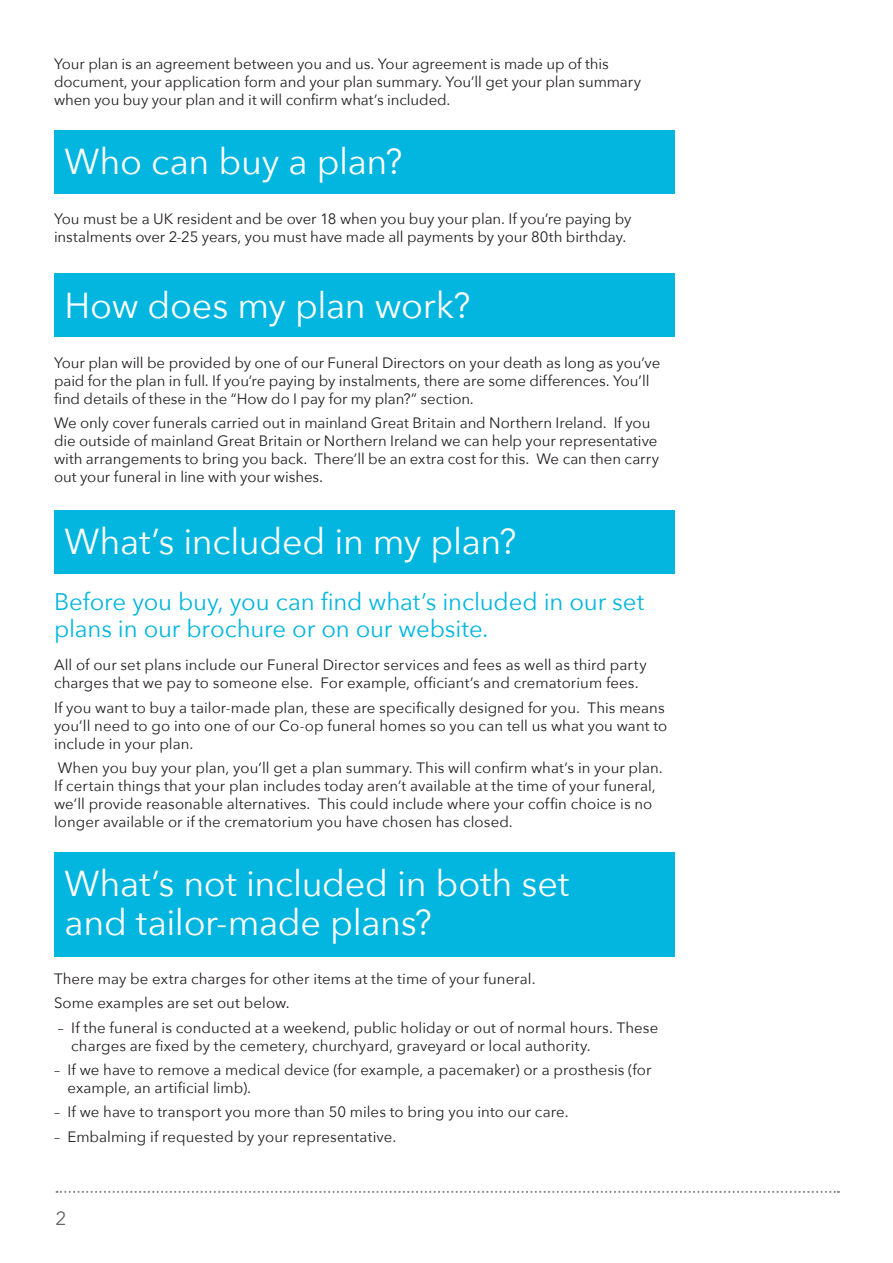
<style>
.page{position:relative;width:893px;height:1263px;background:#fff}
.page>*{position:absolute;margin:0;border:0;box-sizing:border-box;transform-origin:0 0}
.Large_header{font:36px/39px "Avenir Next";letter-spacing:-.01em;color:#fff}
.Lead_in{font:24px/27px "Avenir Next";letter-spacing:-.005em;color:#02b6df}
.t1{font:19.05px "Avenir Next";color:#636366}
.Body_copy{font:15px/18px "Avenir Next";color:#231f20}
</style>
<div class="page">
<div style="left:54px;top:852px;width:621px;height:104px;background:#02b6df"></div>
<div style="left:54px;top:510px;width:621px;height:63px;background:#02b6df"></div>
<svg style="left:57px;top:1191px;width:782px;height:2px"></svg>
<div style="left:54px;top:130px;width:621px;height:64px;background:#02b6df"></div>
<div style="left:54px;top:273px;width:621px;height:64px;background:#02b6df"></div>
<p class="Body_copy" style="left:54px;top:54px;width:589px">Your plan is an agreement between you and us. Your agreement is made up of this document, your application form and your plan summary. You’ll get your plan summary when you buy your plan and it will confirm what’s included.</p>
<p class="Large_header" style="left:65px;top:141px;width:339px">Who can buy a plan?</p>
<p class="Body_copy" style="left:54px;top:210px;width:579px">You must be a UK resident and be over 18 when you buy your plan. If you’re paying by instalments over 2-25 years, you must have made all payments by your 80th birthday.</p>
<p class="Large_header" style="left:65px;top:284px;width:407px">How does my plan work?</p>
<p class="Body_copy" style="left:54px;top:353px;width:608px">Your plan will be provided by one of our Funeral Directors on your death as long as you’ve paid for the plan in full. If you’re paying by instalments, there are some differences. You’ll find details of these in the “How do I pay for my plan?” section.</p>
<p class="Body_copy" style="left:54px;top:413px;width:607px">We only cover funerals carried out in mainland Great Britain and Northern Ireland. If you die outside of mainland Great Britain or Northern Ireland we can help your representative with arrangements to bring you back. There’ll be an extra cost for this. We can then carry out your funeral in line with your wishes.</p>
<p class="Large_header" style="left:65px;top:520px;width:453px">What’s included in my plan?</p>
<p class="Lead_in" style="left:54px;top:587px;width:592px">Before you buy, you can find what’s included in our set plans in our brochure or on our website.</p>
<p class="Body_copy" style="left:54px;top:655px;width:594px">All of our set plans include our Funeral Director services and fees as well as third party charges that we pay to someone else. For example, officiant’s and crematorium fees.</p>
<p class="Body_copy" style="left:54px;top:698px;width:615px">If you want to buy a tailor-made plan, these are specifically designed for you. This means you’ll need to go into one of our Co-op funeral homes so you can tell us what you want to include in your plan.</p>
<p class="Body_copy" style="left:54px;top:758px;width:610px">When you buy your plan, you’ll get a plan summary. This will confirm what’s in your plan.<br>If certain things that your plan includes today aren’t available at the time of your funeral, we’ll provide reasonable alternatives. This could include where your coffin choice is no longer available or if the crematorium you have chosen has closed.</p>
<p class="Large_header" style="left:65px;top:863px;width:506px">What’s not included in both set and tailor-made plans?</p>
<p class="Body_copy" style="left:54px;top:969px;width:483px">There may be extra charges for other items at the time of your funeral.</p>
<p class="Body_copy" style="left:54px;top:993px;width:237px">Some examples are set out below.</p>
<p class="Body_copy" style="left:71px;top:1018px;width:589px;text-indent:-13px">– If the funeral is conducted at a weekend, public holiday or out of normal hours. These charges are fixed by the cemetery, churchyard, graveyard or local authority.</p>
<p class="Body_copy" style="left:67px;top:1060px;width:585px;text-indent:-13px">– If we have to remove a medical device (for example, a pacemaker) or a prosthesis (for example, an artificial limb).</p>
<p class="Body_copy" style="left:54px;top:1102px;width:516px">– If we have to transport you more than 50 miles to bring you into our care.</p>
<p class="Body_copy" style="left:54px;top:1127px;width:344px">– Embalming if requested by your representative.</p>
<p class="t1" style="left:56px;top:1202px;width:13px">2</p>
</div>
